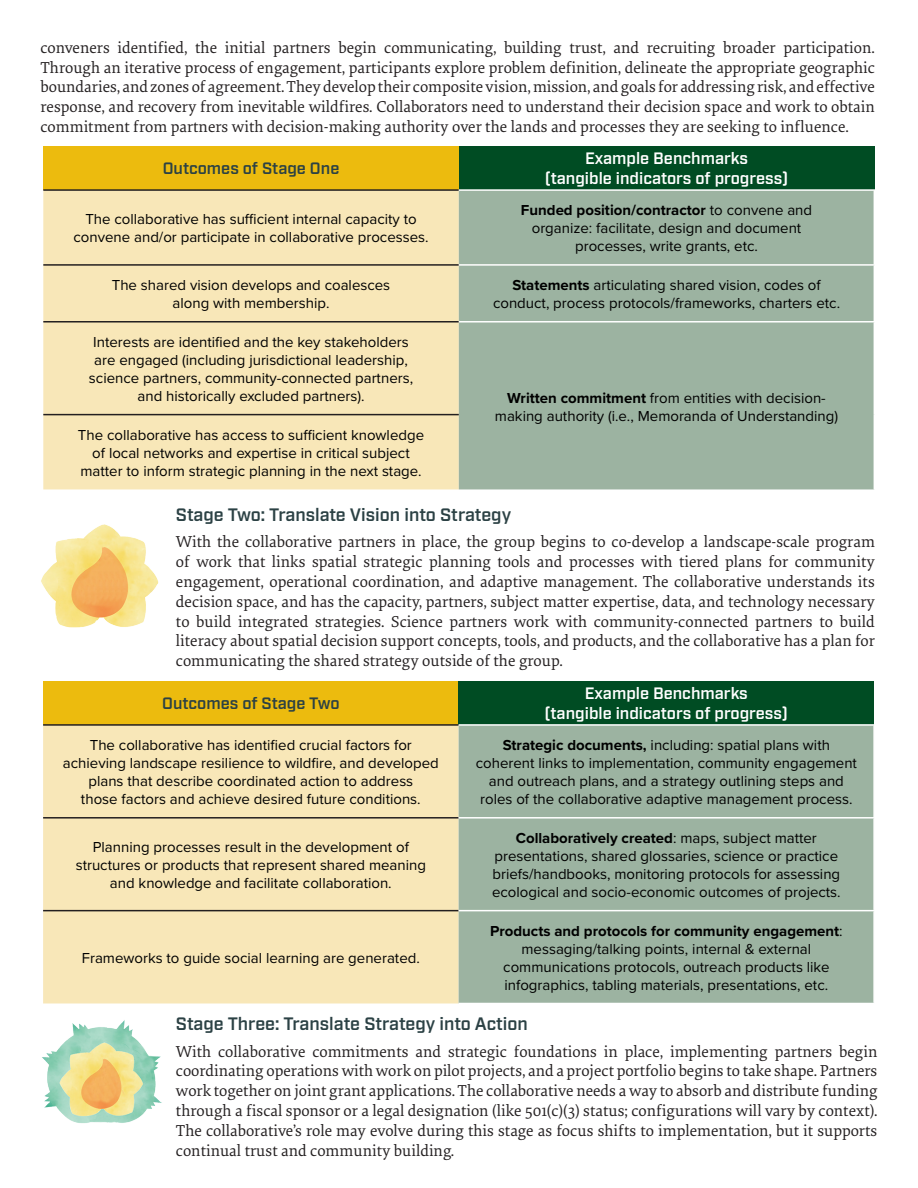
<style>
.page{position:relative;width:918px;height:1188px;background:#fff}
.page>*{position:absolute;margin:0;border:0;box-sizing:border-box;transform-origin:0 0}
.Body_Header_Flush_le{font:600 18px "Industry";color:#2b4144}
.Main_Body_11pt{font:16.5px/19.8px "Elena Basic";color:#231f20;text-align:justify}
.Body_Subheader{font:600 16.5px/19.8px "Industry";color:#fff;text-align:center}
.Body_Subheader-2{font:600 16.5px "Industry";color:#2b4144}
.Figure_Text{font:15px/18px "Proxima Nova";color:#000;text-align:center}
.s1{font-weight:700}
</style>
<div class="page">
<div style="left:43px;top:146px;width:416px;height:44px;background:#ecbb0e"></div>
<div style="left:459px;top:146px;width:415px;height:44px;background:#004c23"></div>
<div style="left:43px;top:191px;width:416px;height:298px;background:#f8e7b8"></div>
<div style="left:459px;top:191px;width:415px;height:298px;background:#9cb3a1"></div>
<hr style="left:43px;top:189px;width:416px;height:2px;background:#231f20">
<hr style="left:43px;top:264px;width:416px;height:2px;background:#231f20">
<hr style="left:43px;top:321px;width:416px;height:2px;background:#231f20">
<hr style="left:43px;top:414px;width:416px;height:1px;background:#231f20">
<hr style="left:459px;top:264px;width:416px;height:2px;background:#fff">
<hr style="left:459px;top:321px;width:416px;height:2px;background:#fff">
<hr style="left:459px;top:189px;width:416px;height:2px;background:#fff">
<img style="left:42px;top:1020px;width:120px;height:103px">
<img style="left:41px;top:524px;width:118px;height:104px">
<div style="left:43px;top:681px;width:416px;height:44px;background:#ecbb0e"></div>
<div style="left:459px;top:681px;width:415px;height:44px;background:#004c23"></div>
<div style="left:43px;top:726px;width:416px;height:277px;background:#f8e7b8"></div>
<div style="left:459px;top:726px;width:414px;height:277px;background:#9cb3a1"></div>
<hr style="left:43px;top:724px;width:416px;height:2px;background:#231f20">
<hr style="left:43px;top:817px;width:416px;height:2px;background:#231f20">
<hr style="left:43px;top:910px;width:416px;height:1px;background:#231f20">
<hr style="left:459px;top:817px;width:416px;height:2px;background:#fff">
<hr style="left:459px;top:910px;width:416px;height:1px;background:#fff">
<hr style="left:459px;top:724px;width:416px;height:2px;background:#fff">
<p class="Main_Body_11pt" style="left:40px;top:37px;width:836px">conveners identified, the initial partners begin communicating, building trust, and recruiting broader participation.<br>Through an iterative process of engagement, participants explore problem definition, delineate the appropriate geographic boundaries, and zones of agreement. They develop their composite vision, mission, and goals for addressing risk, and effective response, and recovery from inevitable wildfires. Collaborators need to understand their decision space and work to obtain commitment from partners with decision-making authority over the lands and processes they are seeking to influence.</p>
<p class="Body_Subheader-2" style="left:163px;top:159px;width:178px">Outcomes of Stage One</p>
<p class="Body_Subheader" style="left:545px;top:149px;width:245px">Example Benchmarks<br>(tangible indicators of progress)</p>
<p class="Figure_Text" style="left:74px;top:210px;width:357px">The collaborative has sufficient internal capacity to convene and/or participate in collaborative processes.</p>
<p class="Figure_Text" style="left:521px;top:201px;width:293px"><span class="s1">Funded position/contractor</span> to convene and organize: facilitate, design and document processes, write grants, etc.</p>
<p class="Figure_Text" style="left:112px;top:276px;width:280px">The shared vision develops and coalesces along with membership.</p>
<p class="Figure_Text" style="left:493px;top:276px;width:349px"><span class="s1">Statements</span> articulating shared vision, codes of conduct, process protocols/frameworks, charters etc.</p>
<p class="Figure_Text" style="left:89px;top:332px;width:326px">Interests are identified and the key stakeholders are engaged (including jurisdictional leadership, science partners, community-connected partners, and historically excluded partners).</p>
<p class="Figure_Text" style="left:495px;top:388px;width:345px"><span class="s1">Written commitment</span> from entities with decision&shy;making authority (i.e., Memoranda of Understanding)</p>
<p class="Figure_Text" style="left:78px;top:425px;width:348px">The collaborative has access to sufficient knowledge of local networks and expertise in critical subject matter to inform strategic planning in the next stage.</p>
<p class="Body_Header_Flush_le" style="left:176px;top:504px;width:337px">Stage Two: Translate Vision into Strategy</p>
<p class="Main_Body_11pt" style="left:176px;top:531px;width:701px">With the collaborative partners in place, the group begins to co-develop a landscape-scale program of work that links spatial strategic planning tools and processes with tiered plans for community engagement, operational coordination, and adaptive management. The collaborative understands its decision space, and has the capacity, partners, subject matter expertise, data, and technology necessary to build integrated strategies. Science partners work with community-connected partners to build literacy about spatial decision support concepts, tools, and products, and the collaborative has a plan for communicating the shared strategy outside of the group.</p>
<p class="Body_Subheader-2" style="left:162px;top:694px;width:179px">Outcomes of Stage Two</p>
<p class="Body_Subheader" style="left:545px;top:684px;width:245px">Example Benchmarks<br>(tangible indicators of progress)</p>
<p class="Figure_Text" style="left:63px;top:736px;width:377px">The collaborative has identified crucial factors for achieving landscape resilience to wildfire, and developed plans that describe coordinated action to address<br>those factors and achieve desired future conditions.</p>
<p class="Figure_Text" style="left:476px;top:736px;width:383px"><span class="s1">Strategic documents,</span> including: spatial plans with coherent links to implementation, community engagement and outreach plans, and a strategy outlining steps and roles of the collaborative adaptive management process.</p>
<p class="Figure_Text" style="left:76px;top:837px;width:352px">Planning processes result in the development of structures or products that represent shared meaning and knowledge and facilitate collaboration.</p>
<p class="Figure_Text" style="left:492px;top:828px;width:350px"><span class="s1">Collaboratively created</span>: maps, subject matter presentations, shared glossaries, science or practice briefs/handbooks, monitoring protocols for assessing ecological and socio-economic outcomes of projects.</p>
<p class="Figure_Text" style="left:82px;top:948px;width:340px">Frameworks to guide social learning are generated.</p>
<p class="Figure_Text" style="left:490px;top:921px;width:354px"><span class="s1">Products and protocols for community engagement</span>: messaging/talking points, internal &amp; external communications protocols, outreach products like infographics, tabling materials, presentations, etc.</p>
<p class="Body_Header_Flush_le" style="left:176px;top:1013px;width:353px">Stage Three: Translate Strategy into Action</p>
<p class="Main_Body_11pt" style="left:176px;top:1041px;width:703px">With collaborative commitments and strategic foundations in place, implementing partners begin coordinating operations with work on pilot projects, and a project portfolio begins to take shape. Partners work together on joint grant applications. The collaborative needs a way to absorb and distribute funding through a fiscal sponsor or a legal designation (like 501(c)(3) status; configurations will vary by context).<br>The collaborative’s role may evolve during this stage as focus shifts to implementation, but it supports continual trust and community building.</p>
</div>
